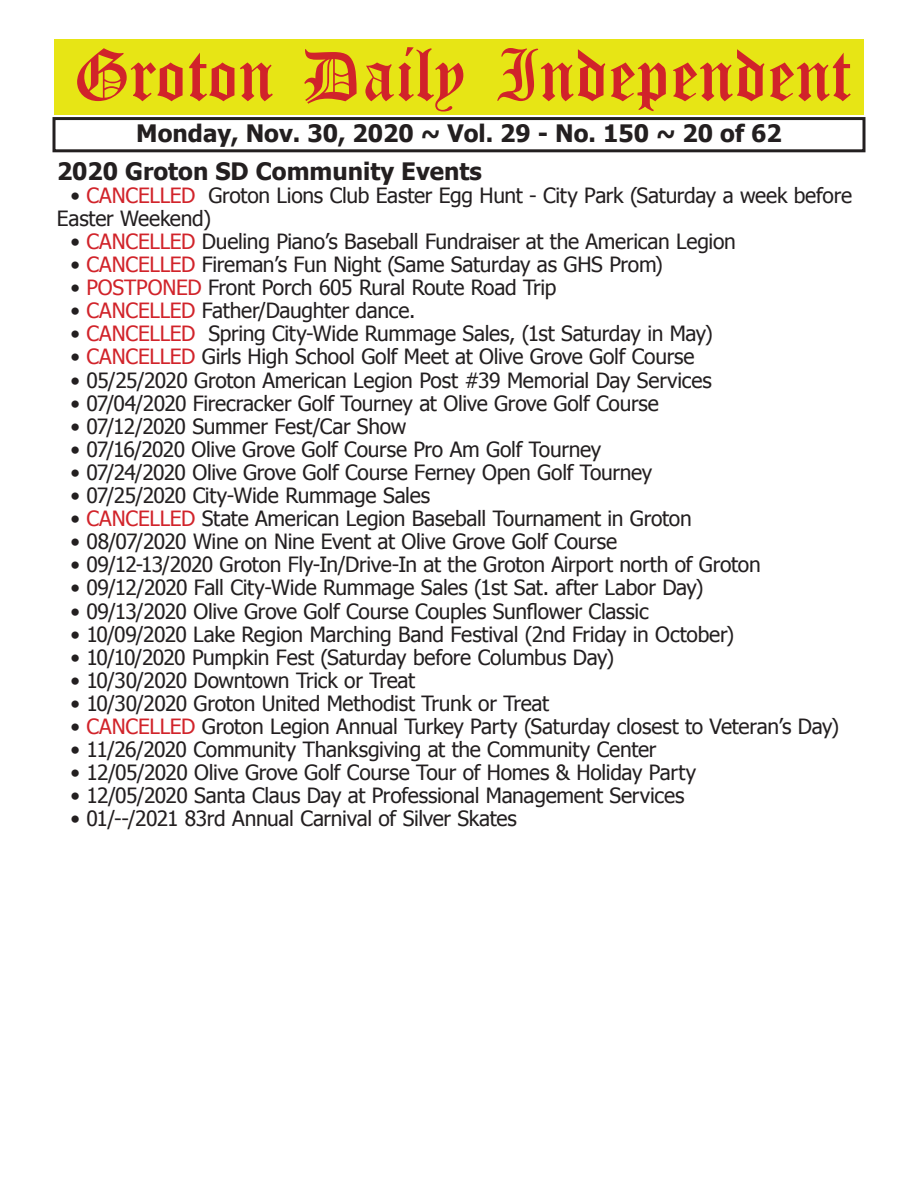
<style>
.page{position:relative;width:918px;height:1188px;background:#fff}
.page>*{position:absolute;margin:0;border:0;box-sizing:border-box;transform-origin:0 0}
.t1{font:54px "Old English Five";color:#d1232a}
.t2{font:700 24px "Tahoma";color:#231f20}
.t3{font:21px/23.1px "Tahoma";letter-spacing:-.015em;color:#231f20}
.s1{color:#d1232a}
</style>
<div class="page">
<div style="left:52px;top:117px;width:814px;height:35px;border:3px solid #231f20"></div>
<div style="left:54px;top:40px;width:810px;height:75px;background:#e7e515"></div>
<h1 class="t1" style="left:73px;top:50px;width:779px">Groton Daily Independent</h1>
<p class="t2" style="left:136px;top:116px;width:647px">Monday, Nov. 30, 2020 ~ Vol. 29 - No. 150 ~ 20 of 62</p>
<p class="t2" style="left:57px;top:154px;width:426px">2020 Groton SD Community Events</p>
<p class="t3" style="left:57px;top:183px;width:797px;text-indent:14px">• <span class="s1">CANCELLED</span> Groton Lions Club Easter Egg Hunt - City Park (Saturday a week before<br>Easter Weekend)</p>
<p class="t3" style="left:70px;top:229px;width:667px">• <span class="s1">CANCELLED</span> Dueling Piano’s Baseball Fundraiser at the American Legion</p>
<p class="t3" style="left:70px;top:252px;width:594px">• <span class="s1">CANCELLED</span> Fireman’s Fun Night (Same Saturday as GHS Prom)</p>
<p class="t3" style="left:70px;top:275px;width:487px">• <span class="s1">POSTPONED</span> Front Porch 605 Rural Route Road Trip</p>
<p class="t3" style="left:70px;top:298px;width:346px">• <span class="s1">CANCELLED</span> Father/Daughter dance.</p>
<p class="t3" style="left:70px;top:321px;width:644px">• <span class="s1">CANCELLED</span> Spring City-Wide Rummage Sales, (1st Saturday in May)</p>
<p class="t3" style="left:70px;top:344px;width:626px">• <span class="s1">CANCELLED</span> Girls High School Golf Meet at Olive Grove Golf Course</p>
<p class="t3" style="left:70px;top:367px;width:643px">• 05/25/2020 Groton American Legion Post #39 Memorial Day Services</p>
<p class="t3" style="left:70px;top:391px;width:590px">• 07/04/2020 Firecracker Golf Tourney at Olive Grove Golf Course</p>
<p class="t3" style="left:70px;top:414px;width:337px">• 07/12/2020 Summer Fest/Car Show</p>
<p class="t3" style="left:70px;top:437px;width:532px">• 07/16/2020 Olive Grove Golf Course Pro Am Golf Tourney</p>
<p class="t3" style="left:70px;top:460px;width:583px">• 07/24/2020 Olive Grove Golf Course Ferney Open Golf Tourney</p>
<p class="t3" style="left:70px;top:483px;width:361px">• 07/25/2020 City-Wide Rummage Sales</p>
<p class="t3" style="left:70px;top:506px;width:623px">• <span class="s1">CANCELLED</span> State American Legion Baseball Tournament in Groton</p>
<p class="t3" style="left:70px;top:529px;width:548px">• 08/07/2020 Wine on Nine Event at Olive Grove Golf Course</p>
<p class="t3" style="left:70px;top:552px;width:692px">• 09/12-13/2020 Groton Fly-In/Drive-In at the Groton Airport north of Groton</p>
<p class="t3" style="left:70px;top:575px;width:635px">• 09/12/2020 Fall City-Wide Rummage Sales (1st Sat. after Labor Day)</p>
<p class="t3" style="left:70px;top:598px;width:580px">• 09/13/2020 Olive Grove Golf Course Couples Sunflower Classic</p>
<p class="t3" style="left:70px;top:622px;width:665px">• 10/09/2020 Lake Region Marching Band Festival (2nd Friday in October)</p>
<p class="t3" style="left:70px;top:645px;width:545px">• 10/10/2020 Pumpkin Fest (Saturday before Columbus Day)</p>
<p class="t3" style="left:70px;top:668px;width:346px">• 10/30/2020 Downtown Trick or Treat</p>
<p class="t3" style="left:70px;top:691px;width:480px">• 10/30/2020 Groton United Methodist Trunk or Treat</p>
<p class="t3" style="left:70px;top:714px;width:770px">• <span class="s1">CANCELLED</span> Groton Legion Annual Turkey Party (Saturday closest to Veteran’s Day)</p>
<p class="t3" style="left:70px;top:737px;width:588px">• 11/26/2020 Community Thanksgiving at the Community Center</p>
<p class="t3" style="left:70px;top:760px;width:627px">• 12/05/2020 Olive Grove Golf Course Tour of Homes &amp; Holiday Party</p>
<p class="t3" style="left:70px;top:783px;width:615px">• 12/05/2020 Santa Claus Day at Professional Management Services</p>
<p class="t3" style="left:70px;top:806px;width:448px">• 01/--/2021 83rd Annual Carnival of Silver Skates</p>
</div>
